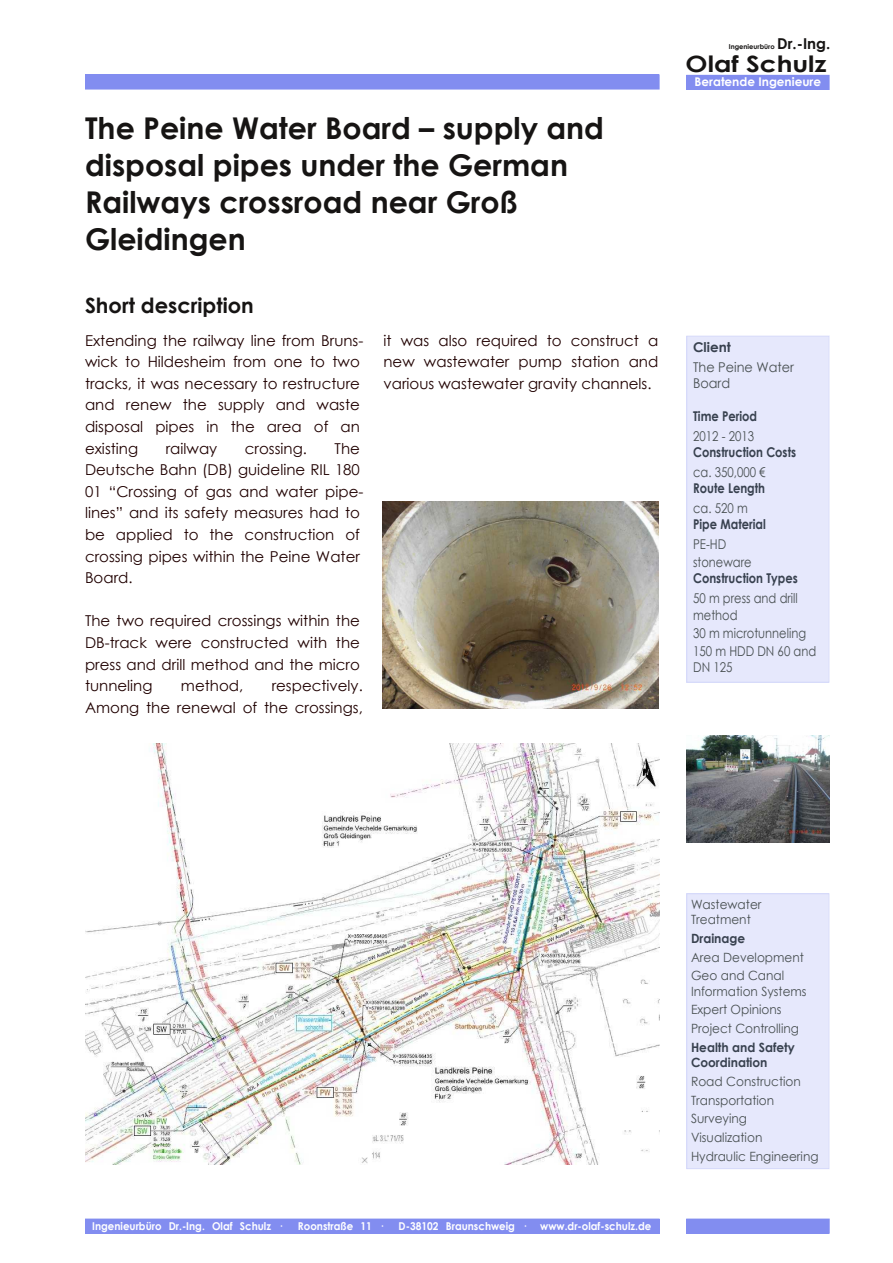
<style>
.page{position:relative;width:893px;height:1263px;background:#fff}
.page>*{position:absolute;margin:0;border:0;box-sizing:border-box;transform-origin:0 0}
.t1{font:700 30px/36.8px "Century Gothic";color:#161413}
.t2{font:700 22.5px "Century Gothic";color:#161413;scale:1.17 1}
.t3{font:700 21px "Century Gothic";color:#161413}
.t4{font:15px/21.6px "Century Gothic";color:#200000}
.t5{font:700 15px "Century Gothic";color:#161413}
.t6{font:13.5px/18px "Century Gothic";color:#484f51;scale:.85 1}
.t7{font:700 13.5px "Century Gothic";color:#38414f;scale:.85 1}
.t8{font:13.5px/16.5px "Century Gothic";color:#484f51;scale:.95 1}
.t9{font:700 13.5px "Century Gothic";color:#38414f}
.t10{font:12.75px/18.6px "Century Gothic";color:#484f51;scale:.95 1}
.t11{font:700 12.75px/15.6px "Century Gothic";color:#38414f;scale:.95 1}
.t12{font:700 12px "Century Gothic";color:#fff}
.t13{font:700 10.8px "Century Gothic";color:#fff;scale:.94 1}
.t14{font:700 6.75px "Century Gothic";color:#161413}
</style>
<div class="page">
<div style="left:687px;top:336px;width:142px;height:346px;background:#e6e8fc"></div>
<div style="left:85px;top:1219px;width:574px;height:14px;background:#828df0"></div>
<div style="left:687px;top:1219px;width:142px;height:14px;background:#828df0"></div>
<div style="left:687px;top:75px;width:142px;height:14px;background:#828df0"></div>
<div style="left:85px;top:75px;width:574px;height:14px;background:#828df0"></div>
<div style="left:687px;top:894px;width:142px;height:275px;background:#e6e8fc"></div>
<img style="left:85px;top:743px;width:574px;height:421px">
<img style="left:383px;top:502px;width:276px;height:207px">
<img style="left:687px;top:735px;width:142px;height:107px">
<h1 class="t1" style="left:85px;top:109px;width:520px">The Peine Water Board – supply and disposal pipes under the German<br>Railways crossroad near Groß<br>Gleidingen</h1>
<h3 class="t3" style="left:85px;top:292px;width:170px">Short description</h3>
<p class="t4" style="left:85px;top:329px;width:280px">Extending the railway line from Bruns&shy;wick to Hildesheim from one to two tracks, it was necessary to restructure and renew the supply and waste disposal pipes in the area of an existing</p>
<p class="t4" style="left:166px;top:437px;width:53px">railway</p>
<p class="t4" style="left:245px;top:437px;width:64px">crossing.</p>
<p class="t4" style="left:85px;top:437px;width:280px;text-indent:250px">The<br>Deutsche Bahn (DB) guideline RIL 180<br>01 “Crossing of gas and water pipe&shy;lines” and its safety measures had to be applied to the construction of crossing pipes within the Peine Water<br>Board.</p>
<p class="t4" style="left:85px;top:610px;width:276px;text-align:justify">The two required crossings within the DB-track were constructed with the press and drill method and the micro tunneling</p>
<p class="t4" style="left:85px;top:675px;width:279px;text-align:right">respectively.<br>Among the renewal of the crossings,</p>
<p class="t4" style="left:181px;top:675px;width:64px">method,</p>
<p class="t4" style="left:383px;top:329px;width:276px;text-align:justify">it was also required to construct a new wastewater pump station and various wastewater gravity channels.</p>
<p class="t14" style="left:729px;top:42px;width:47px">Ingenieurbüro</p>
<p class="t5" style="left:777px;top:34px;width:55px">Dr.-Ing.</p>
<h2 class="t2" style="left:686px;top:49px;width:122px">Olaf Schulz</h2>
<p class="t12" style="left:695px;top:74px;width:128px">Beratende Ingenieure</p>
<p class="t9" style="left:693px;top:338px;width:39px">Client</p>
<p class="t8" style="left:693px;top:358px;width:108px">The Peine Water<br>Board</p>
<p class="t7" style="left:693px;top:407px;width:77px">Time Period</p>
<p class="t6" style="left:693px;top:426px;width:73px">2012 - 2013</p>
<p class="t7" style="left:693px;top:443px;width:123px">Construction Costs</p>
<p class="t6" style="left:693px;top:462px;width:87px">ca. 350,000 €</p>
<p class="t7" style="left:693px;top:480px;width:86px">Route Length</p>
<p class="t6" style="left:693px;top:498px;width:66px">ca. 520 m</p>
<p class="t7" style="left:693px;top:516px;width:87px">Pipe Material</p>
<p class="t6" style="left:693px;top:534px;width:70px">PE-HD stoneware</p>
<p class="t7" style="left:693px;top:570px;width:125px">Construction Types</p>
<p class="t6" style="left:693px;top:589px;width:125px;line-height:16.5px">50 m press and drill method</p>
<p class="t6" style="left:693px;top:623px;width:146px">30 m microtunneling<br>150 m HDD DN 60 and</p>
<p class="t6" style="left:693px;top:658px;width:48px">DN 125</p>
<p class="t13" style="left:92px;top:1219px;width:203px">Ingenieurbüro Dr.-Ing. Olaf Schulz ·</p>
<p class="t13" style="left:298px;top:1219px;width:91px">Roonstraße 11 ·</p>
<p class="t13" style="left:399px;top:1219px;width:137px">D-38102 Braunschweig ·</p>
<p class="t13" style="left:540px;top:1219px;width:120px">www.dr-olaf-schulz.de</p>
<p class="t10" style="left:691px;top:896px;width:76px;line-height:15.6px">Wastewater<br>Treatment</p>
<p class="t11" style="left:691px;top:930px;width:59px">Drainage</p>
<p class="t10" style="left:691px;top:947px;width:120px">Area Development<br>Geo and Canal</p>
<p class="t10" style="left:691px;top:981px;width:123px">Information Systems<br>Expert Opinions<br>Project Controlling</p>
<p class="t11" style="left:691px;top:1039px;width:111px">Health and Safety<br>Coordination</p>
<p class="t10" style="left:691px;top:1072px;width:136px">Road Construction<br>Transportation<br>Surveying<br>Visualization<br>Hydraulic Engineering</p>
</div>
